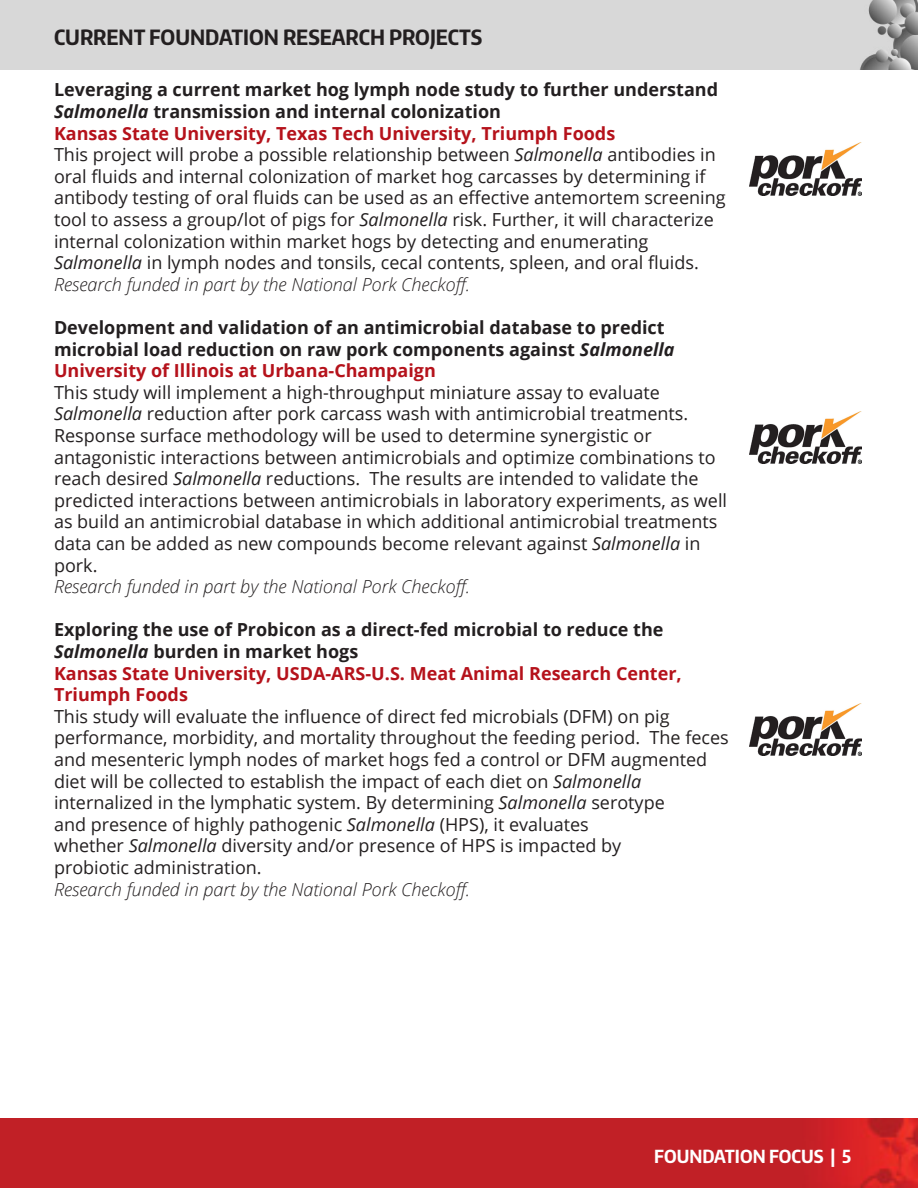
<style>
.page{position:relative;width:918px;height:1188px;background:#fff}
.page>*{position:absolute;margin:0;border:0;box-sizing:border-box;transform-origin:0 0}
.t1{font:700 21px "Encode Sans Condensed";color:#231f20}
.t2{font:18px/21.6px "Open Sans";color:#231f20}
.t3{font:700 18px/21.6px "Open Sans";color:#231f20}
.t4{font:italic 300 18px "Open Sans";color:#231f20}
.t5{font:700 18px "Encode Sans Condensed";color:#fff}
.s1{font-style:italic}
.s2{color:#b5121b}
</style>
<div class="page">
<img style="left:0;top:1119px;width:918px;height:69px">
<div style="left:0;top:0;width:918px;height:69px;background:#d8d8d8"></div>
<img style="left:750px;top:143px;width:112px;height:52px">
<img style="left:750px;top:703px;width:112px;height:53px">
<img style="left:750px;top:411px;width:112px;height:53px">
<p class="t1" style="left:54px;top:24px;width:430px">CURRENT FOUNDATION RESEARCH PROJECTS</p>
<p class="t3" style="left:54px;top:79px;width:666px">Leveraging a current market hog lymph node study to further understand<br><span class="s1">Salmonella</span> transmission and internal colonization<br><span class="s2">Kansas State University, Texas Tech University, Triumph Foods</span></p>
<p class="t2" style="left:54px;top:143px;width:673px">This project will probe a possible relationship between <span class="s1">Salmonella</span> antibodies in oral fluids and internal colonization of market hog carcasses by determining if antibody testing of oral fluids can be used as an effective antemortem screening tool to assess a group/lot of pigs for <span class="s1">Salmonella</span> risk. Further, it will characterize internal colonization within market hogs by detecting and enumerating <span class="s1">Salmonella</span> in lymph nodes and tonsils, cecal contents, spleen, and oral fluids.</p>
<p class="t4" style="left:54px;top:272px;width:418px">Research funded in part by the National Pork Checkoff.</p>
<p class="t3" style="left:54px;top:316px;width:622px">Development and validation of an antimicrobial database to predict microbial load reduction on raw pork components against <span class="s1">Salmonella<br></span><span class="s2">University of Illinois at Urbana-Champaign</span></p>
<p class="t2" style="left:54px;top:381px;width:675px">This study will implement a high-throughput miniature assay to evaluate <span class="s1">Salmonella</span> reduction after pork carcass wash with antimicrobial treatments.<br>Response surface methodology will be used to determine synergistic or antagonistic interactions between antimicrobials and optimize combinations to reach desired <span class="s1">Salmonella</span> reductions. The results are intended to validate the predicted interactions between antimicrobials in laboratory experiments, as well as build an antimicrobial database in which additional antimicrobial treatments data can be added as new compounds become relevant against <span class="s1">Salmonella</span> in pork.</p>
<p class="t4" style="left:54px;top:574px;width:418px">Research funded in part by the National Pork Checkoff.</p>
<p class="t3" style="left:54px;top:619px;width:629px">Exploring the use of Probicon as a direct-fed microbial to reduce the <span class="s1">Salmonella</span> burden in market hogs<br><span class="s2">Kansas State University, USDA-ARS-U.S. Meat Animal Research Center, Triumph Foods</span></p>
<p class="t2" style="left:54px;top:705px;width:676px">This study will evaluate the influence of direct fed microbials (DFM) on pig performance, morbidity, and mortality throughout the feeding period. The feces and mesenteric lymph nodes of market hogs fed a control or DFM augmented diet will be collected to establish the impact of each diet on <span class="s1">Salmonella </span>internalized in the lymphatic system. By determining <span class="s1">Salmonella</span> serotype<br>and presence of highly pathogenic <span class="s1">Salmonella</span> (HPS), it evaluates<br>whether <span class="s1">Salmonella</span> diversity and/or presence of HPS is impacted by<br>probiotic administration.</p>
<p class="t4" style="left:54px;top:877px;width:418px">Research funded in part by the National Pork Checkoff.</p>
<p class="t5" style="left:654px;top:1144px;width:199px">FOUNDATION FOCUS | 5</p>
</div>
